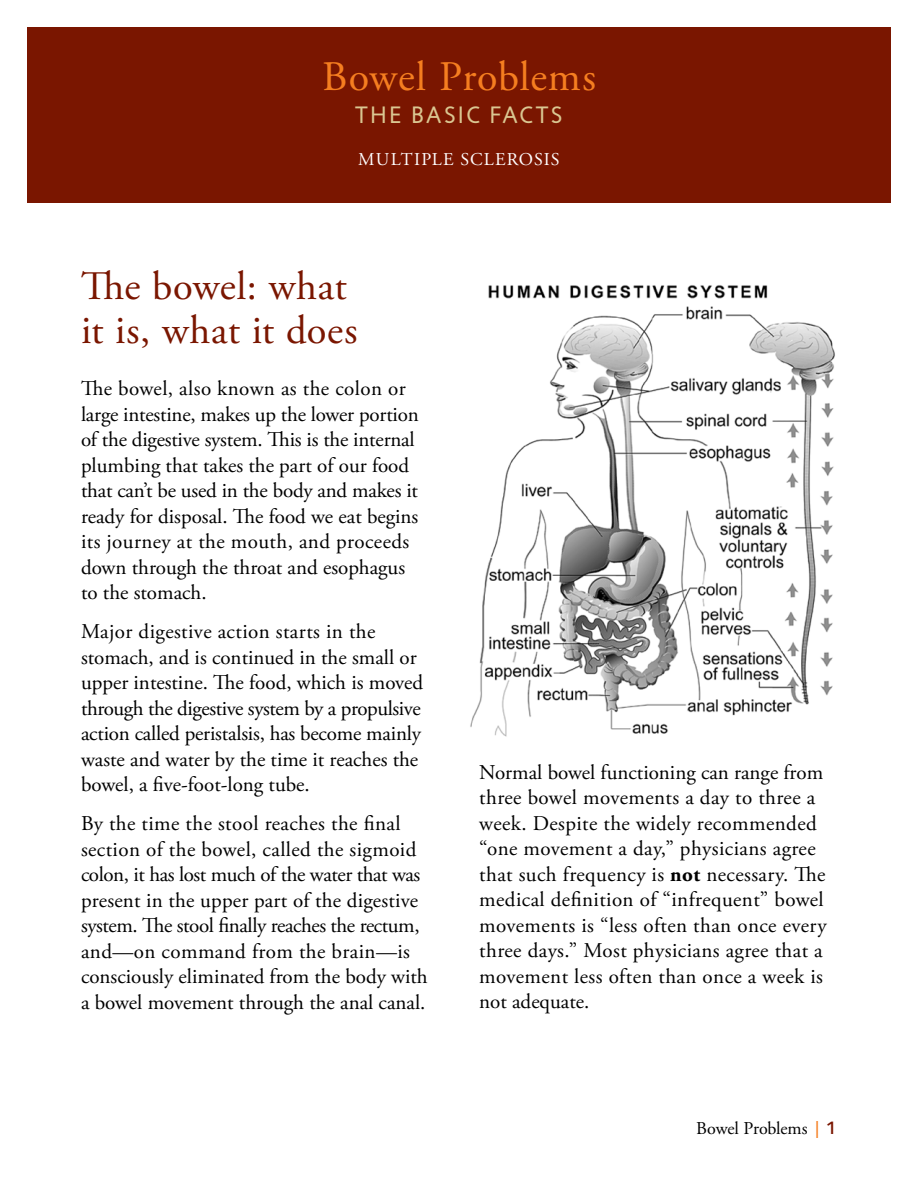
<style>
.page{position:relative;width:918px;height:1188px;background:#fff}
.page>*{position:absolute;margin:0;border:0;box-sizing:border-box;transform-origin:0 0}
.t1{font:42px "Adobe Garamond Pro";letter-spacing:.015em;color:#f57e20}
.t2{font:40.5px/43.5px "Adobe Garamond Pro";letter-spacing:.015em;color:#7a1600}
.t3{font:24px "Jigsaw";letter-spacing:.1em;color:#dac792}
.t4{font:21px/25.5px "Adobe Garamond Pro";color:#000}
.t5{font:21px/25.5px "Adobe Garamond Pro";letter-spacing:.02em;color:#000}
.t6{font:18px "Adobe Garamond Pro";letter-spacing:.065em;color:#fff}
.t7{font:18px "Adobe Garamond Pro";letter-spacing:-.015em;color:#000}
.s1{font-weight:700}
.s2{font-family:"Jigsaw";color:#f57e20}
.s3{font-family:"Jigsaw";font-weight:500;color:#7a1600}
</style>
<div class="page">
<div style="left:27px;top:27px;width:864px;height:175px;background:#7a1600"></div>
<img style="left:470px;top:285px;width:365px;height:452px">
<h1 class="t1" style="left:322px;top:52px;width:275px">Bowel Problems</h1>
<p class="t3" style="left:355px;top:102px;width:209px">THE BASIC FACTS</p>
<p class="t6" style="left:358px;top:149px;width:203px">multiple sclerosis</p>
<h2 class="t2" style="left:81px;top:266px;width:278px">The bowel: what it is, what it does</h2>
<p class="t4" style="left:81px;top:377px;width:339px">The bowel, also known as the colon or large intestine, makes up the lower portion of the digestive system. This is the internal plumbing that takes the part of our food that can’t be used in the body and makes it ready for disposal. The food we eat begins its journey at the mouth, and proceeds down through the throat and esophagus to the stomach.</p>
<p class="t4" style="left:81px;top:620px;width:344px">Major digestive action starts in the stomach, and is continued in the small or upper intestine. The food, which is moved through the digestive system by a propulsive action called peristalsis, has become mainly waste and water by the time it reaches the bowel, a five-foot-long tube.</p>
<p class="t4" style="left:81px;top:812px;width:348px">By the time the stool reaches the final section of the bowel, called the sigmoid colon, it has lost much of the water that was present in the upper part of the digestive system. The stool finally reaches the rectum, and—on command from the brain—is consciously eliminated from the body with a bowel movement through the anal canal.</p>
<p class="t5" style="left:479px;top:760px;width:349px">Normal bowel functioning can range from three bowel movements a day to three a week. Despite the widely recommended “one movement a day,” physicians agree that such frequency is <span class="s1">not</span> necessary. The medical definition of “infrequent” bowel movements is “less often than once every three days.” Most physicians agree that a movement less often than once a week is not adequate.</p>
<p class="t7" style="left:696px;top:1117px;width:142px">Bowel Problems <span class="s2">|</span> <span class="s3">1</span></p>
</div>
